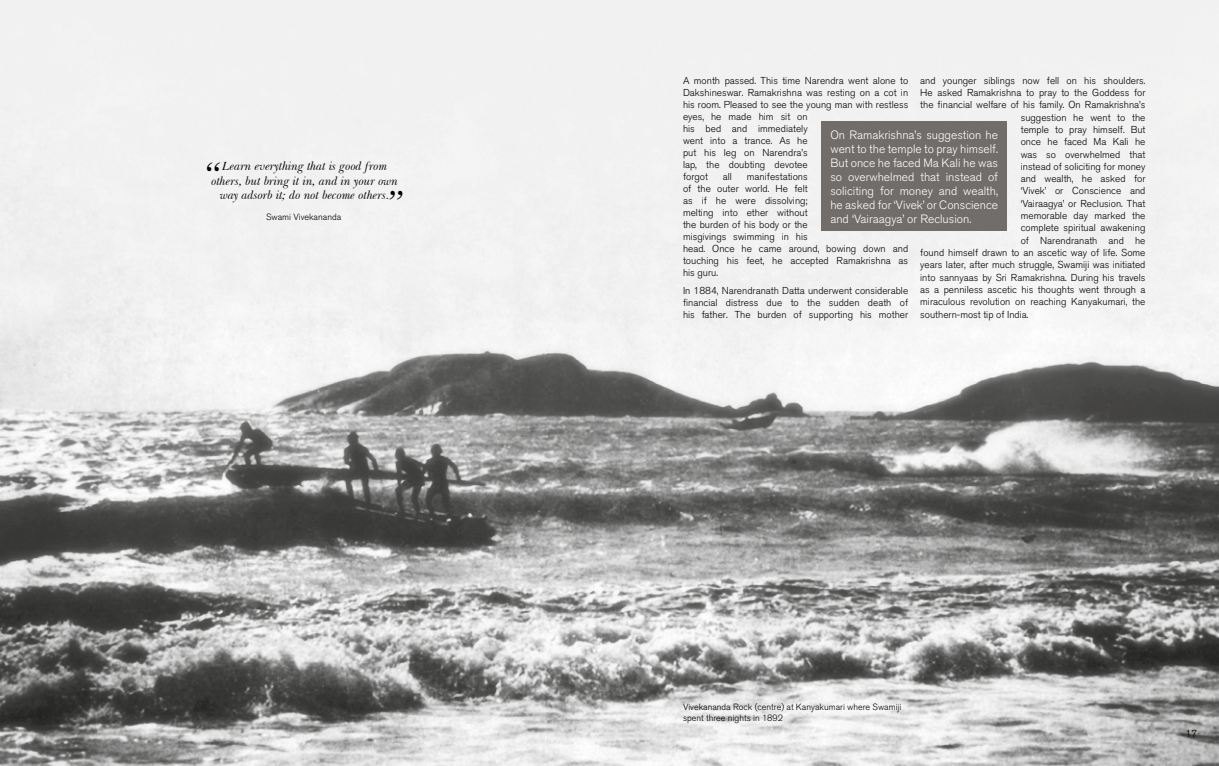
<style>
.page{position:relative;width:1219px;height:766px;background:#fff}
.page>*{position:absolute;margin:0;border:0;box-sizing:border-box;transform-origin:0 0}
.t1{font:italic 37.1px "Baskerville BT";color:#000}
.t2{font:300 12px/14px "Akzidenz Grotesk BQ";color:#fff;text-align:justify}
.t3{font:italic 12px/14.4px "Baskerville BT";color:#000;text-align:center}
.t4{font:300 10px/12px "Akzidenz Grotesk BQ";color:#000}
.t5{font:300 9px/10.8px "Akzidenz Grotesk BQ";color:#000}
</style>
<div class="page">
<img style="left:0;top:0;width:1219px;height:765px">
<div style="left:821px;top:122px;width:186px;height:109px;background:#716d6b"></div>
<h1 class="t1" style="left:203px;top:152px;width:17px">“</h1>
<p class="t3" style="left:211px;top:159px;width:188px">Learn everything that is good from others, but bring it in, and in your own way adsorb it; do not become others.</p>
<h1 class="t1" style="left:406px;top:209px;width:17px;rotate:-180deg">“</h1>
<p class="t5" style="left:266px;top:211px;width:77px">Swami Vivekananda</p>
<p class="t4" style="left:920px;top:74px;width:227px">and younger siblings now fell on his shoulders.</p>
<p class="t4" style="left:920px;top:87px;width:227px">He asked Ramakrishna to pray to the Goddess for</p>
<p class="t4" style="left:920px;top:99px;width:227px">the financial welfare of his family. On Ramakrishna’s</p>
<p class="t4" style="left:1021px;top:111px;width:126px">suggestion he went to the</p>
<p class="t4" style="left:1021px;top:124px;width:126px">temple to pray himself. But</p>
<p class="t4" style="left:1021px;top:136px;width:126px">once he faced Ma Kali he</p>
<p class="t4" style="left:1021px;top:148px;width:126px">was so overwhelmed that</p>
<p class="t4" style="left:1021px;top:160px;width:126px">instead of soliciting for money</p>
<p class="t4" style="left:1021px;top:173px;width:126px">and wealth, he asked for</p>
<p class="t4" style="left:1021px;top:185px;width:126px">‘Vivek’ or Conscience and</p>
<p class="t4" style="left:1021px;top:197px;width:126px">‘Vairaagya’ or Reclusion. That</p>
<p class="t4" style="left:1021px;top:210px;width:126px">memorable day marked the</p>
<p class="t4" style="left:1021px;top:222px;width:126px">complete spiritual awakening</p>
<p class="t4" style="left:1021px;top:234px;width:126px">of Narendranath and he</p>
<p class="t4" style="left:920px;top:247px;width:227px">found himself drawn to an ascetic way of life. Some</p>
<p class="t4" style="left:920px;top:259px;width:227px">years later, after much struggle, Swamiji was initiated</p>
<p class="t4" style="left:920px;top:271px;width:227px">into sannyaas by Sri Ramakrishna. During his travels</p>
<p class="t4" style="left:920px;top:283px;width:227px">as a penniless ascetic his thoughts went through a</p>
<p class="t4" style="left:920px;top:296px;width:227px">miraculous revolution on reaching Kanyakumari, the</p>
<p class="t4" style="left:920px;top:308px;width:110px">southern-most tip of India.</p>
<p class="t4" style="left:683px;top:74px;width:227px">A month passed. This time Narendra went alone to<br>Dakshineswar. Ramakrishna was resting on a cot in his room. Pleased to see the young man with restless eyes, he made him sit on<br>his bed and immediately<br>went into a trance. As he<br>put his leg on Narendra’s<br>lap, the doubting devotee<br>forgot</p>
<p class="t2" style="left:830px;top:128px;width:169px">On Ramakrishna’s suggestion he went to the temple to pray himself.<br>But once he faced Ma Kali he was so overwhelmed that instead of soliciting for money and wealth, he asked for ‘Vivek’ or Conscience and ‘Vairaagya’ or Reclusion.</p>
<p class="t4" style="left:683px;top:170px;width:227px;text-indent:64px">manifestations<br>of the outer world. He felt<br>as if he were dissolving;<br>melting into ether without<br>the burden of his body or the<br>misgivings swimming in his<br>head. Once he came around, bowing down and touching his feet, he accepted Ramakrishna as his guru.</p>
<p class="t4" style="left:683px;top:284px;width:227px;text-align:justify">In 1884, Narendranath Datta underwent considerable financial distress due to the sudden death of his father. The burden of supporting his mother</p>
<p class="t4" style="left:723px;top:170px;width:11px">all</p>
<p class="t5" style="left:683px;top:701px;width:220px">Vivekananda Rock (centre) at Kanyakumari where Swamiji spent three nights in 1892</p>
<p class="t4" style="left:1185px;top:727px;width:13px">17</p>
</div>
